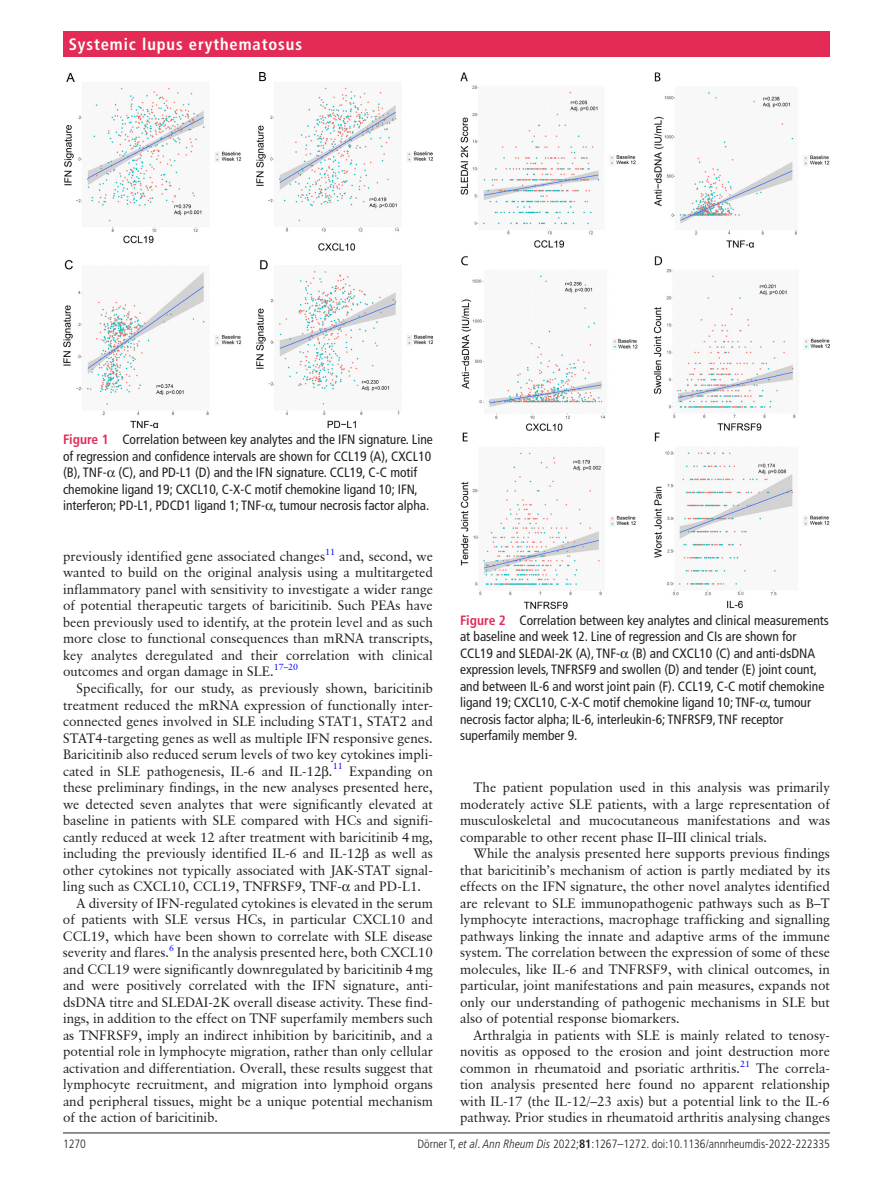
<style>
.page{position:relative;width:893px;height:1191px;background:#fff}
.page>*{position:absolute;margin:0;border:0;box-sizing:border-box;transform-origin:0 0}
.t1{font:700 condensed 16.5px "Frutiger LT Pro";letter-spacing:.055em;color:#fff}
.t2{font:13.5px/16.5px "Classical Garamond BT";color:#231f20;text-align:justify}
.t3{font:condensed 13.5px/16.5px "Frutiger LT Pro";color:#231f20}
.t4{font:300 condensed 12px "Frutiger LT Pro";color:#231f20}
.t5{font:9px "Classical Garamond BT";color:#00f}
.s1{font-weight:700;color:#e42b56}
.s2{font-style:italic}
.s3{font-weight:700}
</style>
<div class="page">
<hr style="left:63px;top:1132px;width:767px;height:1px;background:#231f20">
<div style="left:63px;top:31px;width:767px;height:25px;background:#e42b56"></div>
<img style="left:63px;top:72px;width:370px;height:356px">
<img style="left:460px;top:72px;width:370px;height:536px">
<p class="t1" style="left:69px;top:34px;width:235px">Systemic lupus erythematosus</p>
<p class="t3" style="left:63px;top:431px;width:371px"><span class="s1">Figure 1</span> Correlation between key analytes and the IFN signature. Line of regression and confidence intervals are shown for CCL19 (A), CXCL10 (B), TNF- (C), and PD-L1 (D) and the IFN signature. CCL19, C-C motif chemokine ligand 19; CXCL10, C-X-C motif chemokine ligand 10; IFN, interferon; PD-L1, PDCD1 ligand 1; TNF- , tumour necrosis factor alpha.</p>
<p class="t2" style="left:63px;top:548px;width:264px">previously identified gene associated changes</p>
<p class="t5" style="left:325px;top:546px;width:11px">11</p>
<p class="t2" style="left:63px;top:548px;width:371px;text-indent:276px">and, second, we wanted to build on the original analysis using a multitargeted inflammatory panel with sensitivity to investigate a wider range of potential therapeutic targets of baricitinib. Such PEAs have been previously used to identify, at the protein level and as such more close to functional consequences than mRNA transcripts, key analytes deregulated and their correlation with clinical outcomes and organ damage in SLE.<sup>17–20</sup></p>
<p class="t2" style="left:63px;top:680px;width:371px;text-indent:14px">Specifically, for our study, as previously shown, baricitinib treatment reduced the mRNA expression of functionally inter&shy;connected genes involved in SLE including STAT1, STAT2 and STAT4-targeting genes as well as multiple IFN responsive genes.<br>Baricitinib also reduced serum levels of two key cytokines impli&shy;cated in SLE pathogenesis, IL-6 and IL-12 .<sup>11</sup></p>
<p class="t2" style="left:349px;top:762px;width:85px">Expanding on</p>
<p class="t2" style="left:63px;top:779px;width:371px">these preliminary findings, in the new analyses presented here,</p>
<p class="t2" style="left:63px;top:795px;width:371px">we detected seven analytes that were significantly elevated at</p>
<p class="t2" style="left:63px;top:812px;width:371px">baseline in patients with SLE compared with HCs and signifi-</p>
<p class="t2" style="left:63px;top:828px;width:371px">cantly reduced at week 12 after treatment with baricitinib 4mg,</p>
<p class="t2" style="left:63px;top:845px;width:371px">including the previously identified IL-6 and IL-12 as well as</p>
<p class="t2" style="left:63px;top:861px;width:371px">other cytokines not typically associated with JAK-STAT signal-</p>
<p class="t2" style="left:63px;top:878px;width:360px">ling such as CXCL10, CCL19, TNFRSF9, TNF- and PD-L1.</p>
<p class="t2" style="left:76px;top:894px;width:358px">A diversity of IFN-regulated cytokines is elevated in the serum</p>
<p class="t2" style="left:63px;top:911px;width:371px">of patients with SLE versus HCs, in particular CXCL10 and</p>
<p class="t2" style="left:63px;top:927px;width:371px">CCL19, which have been shown to correlate with SLE disease</p>
<p class="t2" style="left:63px;top:944px;width:371px">severity and flares.<sup>6</sup> In the analysis presented here, both CXCL10</p>
<p class="t2" style="left:63px;top:960px;width:371px">and CCL19 were significantly downregulated by baricitinib 4mg</p>
<p class="t2" style="left:63px;top:977px;width:371px">and were positively correlated with the IFN signature, anti-</p>
<p class="t2" style="left:63px;top:993px;width:371px">dsDNA titre and SLEDAI-2K overall disease activity. These find-</p>
<p class="t2" style="left:63px;top:1010px;width:371px">ings, in addition to the effect on TNF superfamily members such</p>
<p class="t2" style="left:63px;top:1026px;width:371px">as TNFRSF9, imply an indirect inhibition by baricitinib, and a</p>
<p class="t2" style="left:63px;top:1043px;width:371px">potential role in lymphocyte migration, rather than only cellular</p>
<p class="t2" style="left:63px;top:1059px;width:371px">activation and differentiation. Overall, these results suggest that</p>
<p class="t2" style="left:63px;top:1076px;width:371px">lymphocyte recruitment, and migration into lymphoid organs</p>
<p class="t2" style="left:63px;top:1092px;width:371px">and peripheral tissues, might be a unique potential mechanism</p>
<p class="t2" style="left:63px;top:1109px;width:157px">of the action of baricitinib.</p>
<p class="t3" style="left:460px;top:612px;width:370px"><span class="s1">Figure 2</span> Correlation between key analytes and clinical measurements at baseline and week 12. Line of regression and CIs are shown for CCL19 and SLEDAI-2K (A), TNF- (B) and CXCL10 (C) and anti-dsDNA expression levels, TNFRSF9 and swollen (D) and tender (E) joint count, and between IL-6 and worst joint pain (F). CCL19, C-C motif chemokine ligand 19; CXCL10, C-X-C motif chemokine ligand 10; TNF- , tumour necrosis factor alpha; IL-6, interleukin-6; TNFRSF9, TNF receptor superfamily member 9.</p>
<p class="t2" style="left:460px;top:779px;width:371px;text-indent:14px">The patient population used in this analysis was primarily moderately active SLE patients, with a large representation of musculoskeletal and mucocutaneous manifestations and was comparable to other recent phase II–III clinical trials.</p>
<p class="t2" style="left:460px;top:845px;width:371px;text-indent:14px">While the analysis presented here supports previous findings that baricitinib’s mechanism of action is partly mediated by its effects on the IFN signature, the other novel analytes identified are relevant to SLE immunopathogenic pathways such as B–T lymphocyte interactions, macrophage trafficking and signalling pathways linking the innate and adaptive arms of the immune system. The correlation between the expression of some of these molecules, like IL-6 and TNFRSF9, with clinical outcomes, in particular, joint manifestations and pain measures, expands not only our understanding of pathogenic mechanisms in SLE but also of potential response biomarkers.</p>
<p class="t2" style="left:460px;top:1026px;width:371px;text-indent:13px">Arthralgia in patients with SLE is mainly related to tenosy&shy;novitis as opposed to the erosion and joint destruction more common in rheumatoid and psoriatic arthritis.<sup>21</sup> The correla&shy;tion analysis presented here found no apparent relationship with IL-17 (the IL-12/–23 axis) but a potential link to the IL-6 pathway. Prior studies in rheumatoid arthritis analysing changes</p>
<p class="t4" style="left:63px;top:1136px;width:25px">1270</p>
<p class="t4" style="left:417px;top:1136px;width:414px">Dörner T, <span class="s2">et al</span>. <span class="s2">Ann Rheum Dis</span> 2022;<span class="s3">81</span>:1267–1272. doi:10.1136/annrheumdis-2022-222335</p>
</div>
